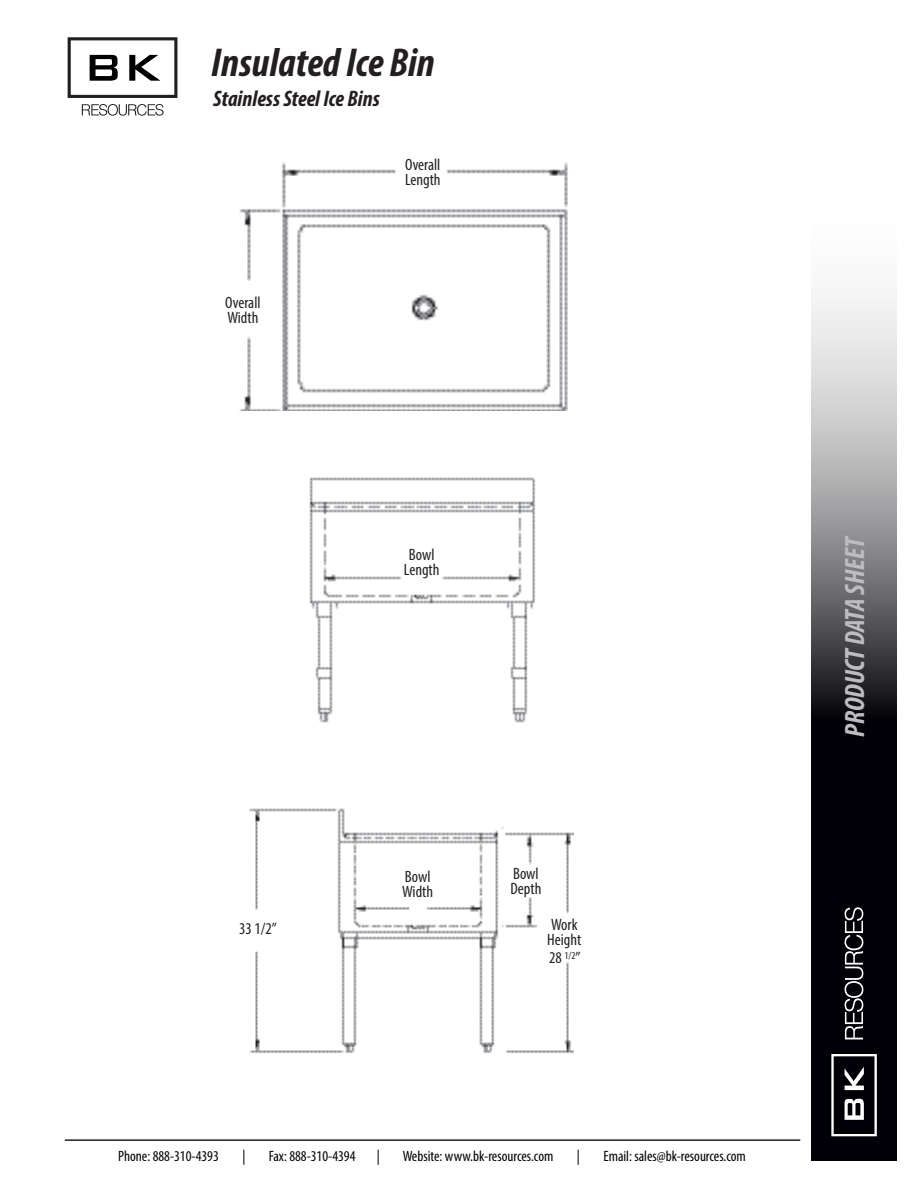
<style>
.page{position:relative;width:918px;height:1188px;background:#fff}
.page>*{position:absolute;margin:0;border:0;box-sizing:border-box;transform-origin:0 0}
.t1{font:italic 700 condensed 40.5px "Myriad Pro";color:#231f20}
.t2{font:italic 700 condensed 28.05px "Myriad Pro";letter-spacing:-.005em;color:#bcbdc0}
.t3{font:italic 700 condensed 22.5px "Myriad Pro";color:#231f20}
.t4{font:condensed 16.5px/15px "Myriad Pro";color:#231f20}
.t5{font:condensed 15px "Myriad Pro";color:#000001}
</style>
<div class="page">
<svg style="left:811px;top:291px;width:86px;height:870px"></svg>
<svg style="left:845px;top:907px;width:18px;height:132px"></svg>
<svg style="left:831px;top:1054px;width:46px;height:82px"></svg>
<hr style="left:65px;top:1139px;width:735px;height:2px;background:#231f20">
<img style="left:239px;top:162px;width:329px;height:249px">
<img style="left:309px;top:477px;width:226px;height:246px">
<img style="left:249px;top:808px;width:324px;height:246px">
<svg style="left:82px;top:104px;width:82px;height:12px"></svg>
<svg style="left:68px;top:37px;width:109px;height:61px"></svg>
<h1 class="t1" style="left:211px;top:37px;width:225px">Insulated Ice Bin</h1>
<h3 class="t3" style="left:213px;top:85px;width:168px">Stainless Steel Ice Bins</h3>
<p class="t4" style="left:225px;top:295px;width:37px">Overall<br>Width</p>
<p class="t4" style="left:405px;top:157px;width:37px">Overall<br>Length</p>
<p class="t4" style="left:404px;top:547px;width:37px">Bowl<br>Length</p>
<p class="t4" style="left:402px;top:869px;width:32px">Bowl<br>Width</p>
<p class="t4" style="left:511px;top:865px;width:32px">Bowl<br>Depth</p>
<p class="t4" style="left:239px;top:921px;width:39px">33 1/2”</p>
<p class="t4" style="left:547px;top:917px;width:35px">Work<br>Height</p>
<p class="t4" style="left:549px;top:950px;width:33px">28 <sup>1/2</sup>”</p>
<p class="t5" style="left:118px;top:1147px;width:102px">Phone: 888-310-4393</p>
<p class="t5" style="left:242px;top:1147px;width:5px">|</p>
<p class="t5" style="left:269px;top:1147px;width:88px">Fax: 888-310-4394</p>
<p class="t5" style="left:377px;top:1147px;width:5px">|</p>
<p class="t5" style="left:403px;top:1147px;width:152px">Website: www.bk-resources.com</p>
<p class="t5" style="left:577px;top:1147px;width:5px">|</p>
<p class="t5" style="left:604px;top:1147px;width:144px">Email: sales@bk-resources.com</p>
<h2 class="t2" style="left:837px;top:737px;width:203px;rotate:-90deg">PRODUCT DATA SHEET</h2>
</div>
